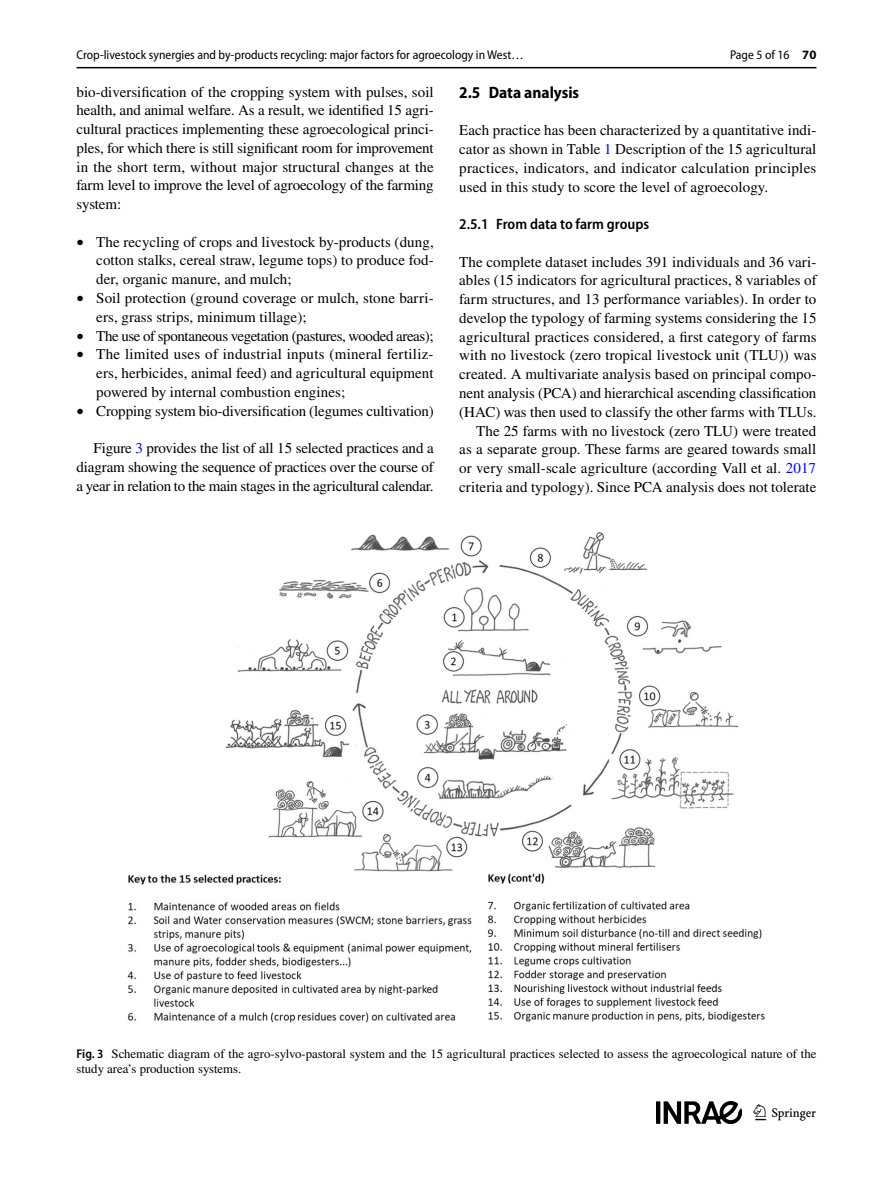
<style>
.page{position:relative;width:893px;height:1187px;background:#fff}
.page>*{position:absolute;margin:0;border:0;box-sizing:border-box;transform-origin:0 0}
.t1{font:22.5px "Springnew Regular 3";color:#000}
.t2{font:700 semi-condensed 16.5px "Myriad Pro";color:#000}
.t3{font:15px/18.8px "STIX";letter-spacing:.005em;color:#000;text-align:justify}
.t4{font:15px "STIX";letter-spacing:-.025em;color:#000}
.t5{font:600 semi-condensed 15px "Myriad Pro";color:#000}
.t6{font:12.75px/15px "STIX";color:#000}
.t7{font:12.75px "Myriad Pro Semi Cn 3";color:#000}
.t8{font:semi-condensed 12.75px "Myriad Pro";color:#000}
.s1{font-weight:700;font-stretch:normal}
.s2{font-size:14.1px}
.s3{color:#00f}
.s4{font-family:"Myriad Pro";font-weight:600;font-stretch:semi-condensed}
</style>
<div class="page">
<hr style="left:77px;top:67px;width:739px;height:1px;background:#000">
<img style="left:656px;top:1101px;width:85px;height:22px">
<img style="left:128px;top:532px;width:637px;height:490px">
<p class="t7" style="left:77px;top:48px;width:449px">Crop‑livestock synergies and by‑products recycling: major factors for agroecology in West…</p>
<p class="t8" style="left:730px;top:48px;width:88px">Page 5 of 16 <span class="s1">70</span></p>
<p class="t3" style="left:77px;top:83px;width:359px">bio-diversification of the cropping system with pulses, soil health, and animal welfare. As a result, we identified 15 agri&shy;cultural practices implementing these agroecological princi&shy;ples, for which there is still significant room for improvement in the short term, without major structural changes at the farm level to improve the level of agroecology of the farming system:</p>
<p class="t3" style="left:96px;top:233px;width:339px;text-indent:-20px"><span class="s2">•</span> The recycling of crops and livestock by-products (dung, cotton stalks, cereal straw, legume tops) to produce fod&shy;der, organic manure, and mulch;</p>
<p class="t3" style="left:96px;top:289px;width:339px;text-indent:-20px"><span class="s2">•</span> Soil protection (ground coverage or mulch, stone barri&shy;ers, grass strips, minimum tillage);</p>
<p class="t4" style="left:77px;top:325px;width:359px"><span class="s2">•</span> The use of spontaneous vegetation (pastures, wooded areas);</p>
<p class="t3" style="left:96px;top:346px;width:339px;text-indent:-20px"><span class="s2">•</span> The limited uses of industrial inputs (mineral fertiliz&shy;ers, herbicides, animal feed) and agricultural equipment powered by internal combustion engines;</p>
<p class="t3" style="left:77px;top:402px;width:359px"><span class="s2">•</span> Cropping system bio-diversification (legumes cultivation)</p>
<p class="t3" style="left:77px;top:439px;width:359px;text-indent:17px">Figure <span class="s3">3</span> provides the list of all 15 selected practices and a diagram showing the sequence of practices over the course of a year in relation to the main stages in the agricultural calendar.</p>
<p class="t2" style="left:459px;top:83px;width:121px">2.5 Data analysis</p>
<p class="t3" style="left:459px;top:122px;width:359px">Each practice has been characterized by a quantitative indi&shy;cator as shown in Table <span class="s3">1</span> Description of the 15 agricultural practices, indicators, and indicator calculation principles used in this study to score the level of agroecology.</p>
<p class="t5" style="left:459px;top:216px;width:191px">2.5.1 From data to farm groups</p>
<p class="t3" style="left:459px;top:253px;width:359px;text-align:right">The complete dataset includes 391 individuals and 36 vari&shy;ables (15 indicators for agricultural practices, 8 variables of farm structures, and 13 performance variables). In order to develop the typology of farming systems considering the 15 agricultural practices considered, a first category of farms with no livestock (zero tropical livestock unit (TLU)) was created. A multivariate analysis based on principal compo&shy;nent analysis (PCA) and hierarchical ascending classification (HAC) was then used to classify the other farms with TLUs.<br>The 25 farms with no livestock (zero TLU) were treated<br>as a separate group. These farms are geared towards small or very small-scale agriculture (according Vall et al. <span class="s3">2017 </span>criteria and typology). Since PCA analysis does not tolerate</p>
<p class="t6" style="left:77px;top:1046px;width:741px"><span class="s4">Fig. 3</span> Schematic diagram of the agro-sylvo-pastoral system and the 15 agricultural practices selected to assess the agroecological nature of the study area’s production systems.</p>
<h1 class="t1" style="left:755px;top:1104px;width:62px">1 3</h1>
</div>
